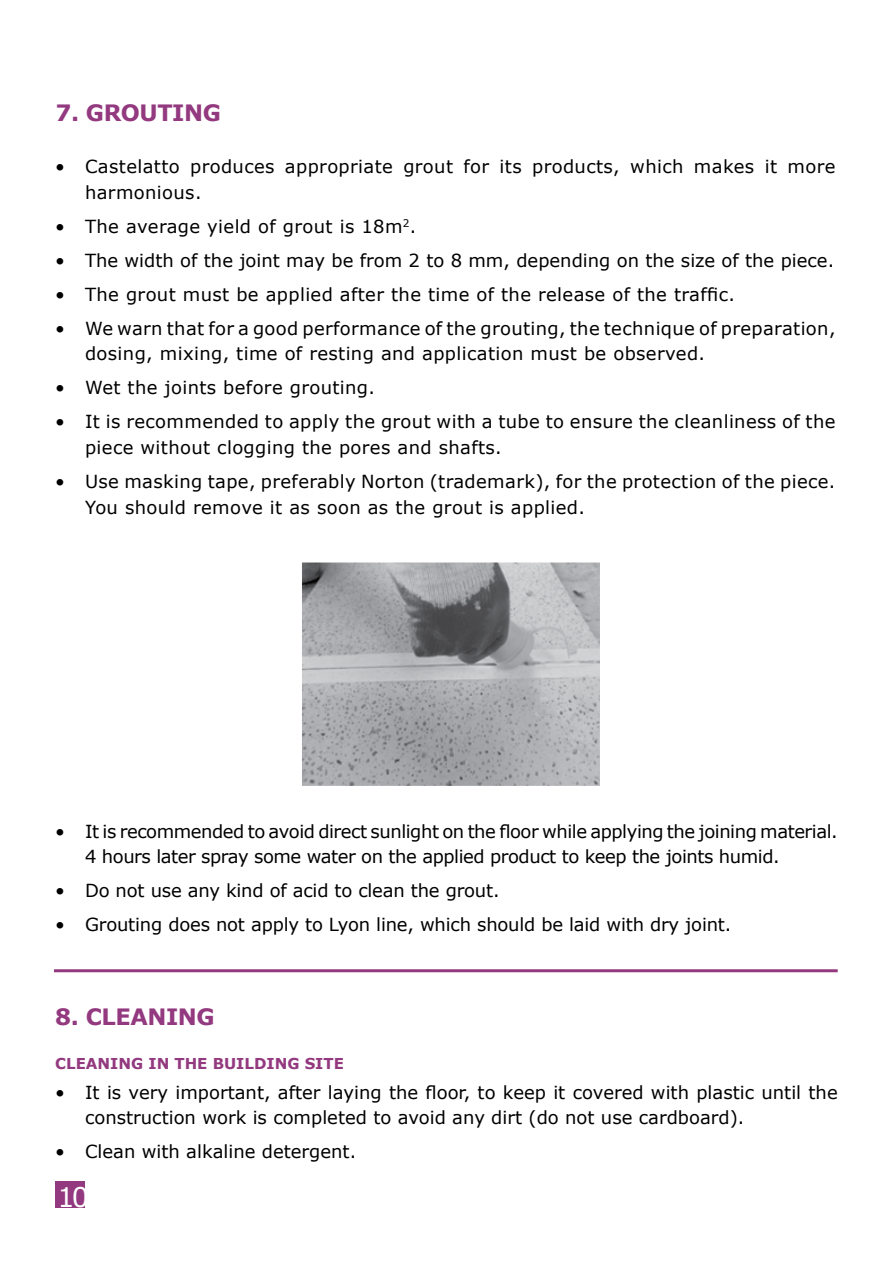
<style>
.page{position:relative;width:893px;height:1263px;background:#fff}
.page>*{position:absolute;margin:0;border:0;box-sizing:border-box;transform-origin:0 0}
.t1{font:27px "Verdana";color:#fff}
.t2{font:700 22.5px "Verdana";letter-spacing:-.02em;color:#93397f}
.t3{font:18px/25.5px "Verdana";letter-spacing:.02em;color:#000}
.t4{font:18px/25.5px "Verdana";color:#000}
.t5{font:18px/25.5px "Verdana";letter-spacing:-.025em;color:#000}
.t6{font:18px "Verdana";letter-spacing:-.01em;color:#000}
.t7{font:700 15px "Verdana";color:#93397f}
</style>
<div class="page">
<div style="left:55px;top:1181px;width:30px;height:27px;background:#93397f"></div>
<hr style="left:54px;top:969px;width:784px;height:3px;background:#93397f">
<img style="left:302px;top:562px;width:298px;height:224px">
<p class="t2" style="left:56px;top:97px;width:167px">7. GROUTING</p>
<p class="t3" style="left:85px;top:154px;width:752px;text-indent:-30px">• Castelatto produces appropriate grout for its products, which makes it more harmonious.</p>
<p class="t3" style="left:55px;top:213px;width:362px">• The average yield of grout is 18m<sup>2</sup>.</p>
<p class="t4" style="left:55px;top:247px;width:780px">• The width of the joint may be from 2 to 8 mm, depending on the size of the piece.</p>
<p class="t3" style="left:55px;top:281px;width:681px">• The grout must be applied after the time of the release of the traffic.</p>
<p class="t3" style="left:85px;top:315px;width:752px;text-indent:-30px">• We warn that for a good performance of the grouting, the technique of preparation, dosing, mixing, time of resting and application must be observed.</p>
<p class="t3" style="left:55px;top:375px;width:321px">• Wet the joints before grouting.</p>
<p class="t3" style="left:85px;top:409px;width:752px;text-indent:-30px">• It is recommended to apply the grout with a tube to ensure the cleanliness of the piece without clogging the pores and shafts.</p>
<p class="t3" style="left:85px;top:468px;width:752px;text-indent:-30px">• Use masking tape, preferably Norton (trademark), for the protection of the piece.<br>You should remove it as soon as the grout is applied.</p>
<p class="t5" style="left:85px;top:818px;width:754px;text-indent:-30px">• It is recommended to avoid direct sunlight on the floor while applying the joining material.<br>4 hours later spray some water on the applied product to keep the joints humid.</p>
<p class="t6" style="left:55px;top:878px;width:446px">• Do not use any kind of acid to clean the grout.</p>
<p class="t6" style="left:55px;top:912px;width:678px">• Grouting does not apply to Lyon line, which should be laid with dry joint.</p>
<p class="t2" style="left:55px;top:1001px;width:161px">8. CLEANING</p>
<p class="t7" style="left:55px;top:1053px;width:290px">CLEANING IN TH E BUILDING SITE</p>
<p class="t4" style="left:85px;top:1079px;width:754px;text-indent:-30px">• It is very important, after laying the floor, to keep it covered with plastic until the construction work is completed to avoid any dirt (do not use cardboard).</p>
<p class="t4" style="left:55px;top:1139px;width:302px">• Clean with alkaline detergent.</p>
<h1 class="t1" style="left:57px;top:1178px;width:33px">10</h1>
</div>
